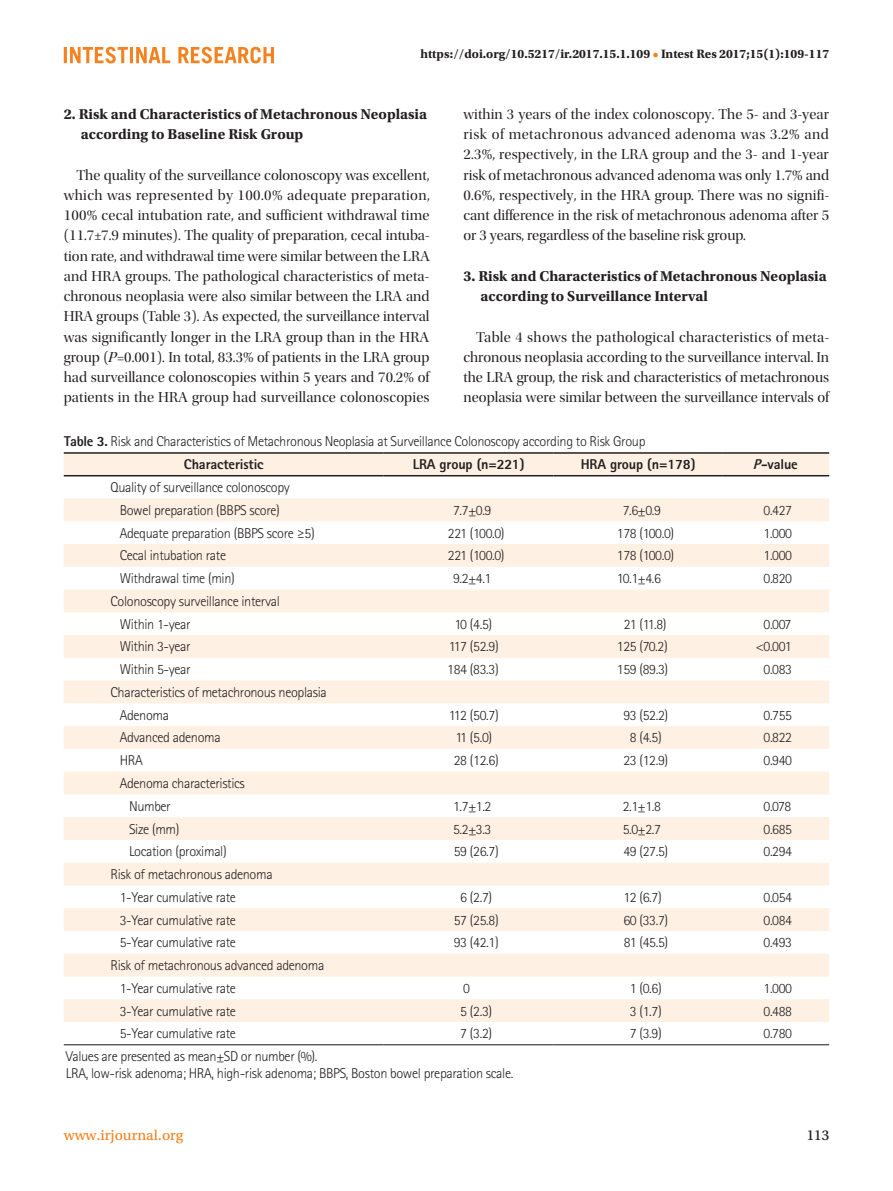
<style>
.page{position:relative;width:893px;height:1191px;background:#fff}
.page>*{position:absolute;margin:0;border:0;box-sizing:border-box;transform-origin:0 0}
.t1{font:15px/20.2px "Utopia Std Disp";color:#231f20;text-align:justify}
.t2{font:700 15px/20.2px "Utopia Std";color:#231f20}
.t3{font:15px "Utopia Std Capt";color:#f58220}
.t4{font:15px "Utopia Std Capt";color:#231f20}
.t5{font:300 14.25px/22.8px "Rotis Sans Serif Std";letter-spacing:-.025em;color:#231f20}
.t6{font:800 14.25px "Rotis Sans Serif Std";letter-spacing:-.01em;color:#231f20}
.t7{font:700 12.75px "Utopia Std";color:#231f20}
.s1{color:#f58220}
.s2{font-weight:800}
.s3{font-style:italic}
</style>
<div class="page">
<svg style="left:64px;top:47px;width:210px;height:16px"></svg>
<svg style="left:64px;top:454px;width:765px;height:568px;fill:#fef0e3"></svg>
<hr style="left:64px;top:452px;width:320px;height:2px;background:#231f20">
<hr style="left:384px;top:452px;width:169px;height:2px;background:#231f20">
<hr style="left:553px;top:452px;width:170px;height:2px;background:#231f20">
<hr style="left:723px;top:452px;width:106px;height:2px;background:#231f20">
<hr style="left:64px;top:475px;width:320px;height:1px;background:#231f20">
<hr style="left:384px;top:475px;width:169px;height:1px;background:#231f20">
<hr style="left:553px;top:475px;width:170px;height:1px;background:#231f20">
<hr style="left:723px;top:475px;width:106px;height:1px;background:#231f20">
<hr style="left:64px;top:1044px;width:320px;height:1px;background:#231f20">
<hr style="left:384px;top:1044px;width:169px;height:1px;background:#231f20">
<hr style="left:553px;top:1044px;width:170px;height:1px;background:#231f20">
<hr style="left:723px;top:1044px;width:106px;height:1px;background:#231f20">
<p class="t7" style="left:421px;top:47px;width:410px">https://doi.org/10.5217/ir.2017.15.1.109 <span class="s1">•</span> Intest Res 2017;15(1):109-117</p>
<p class="t1" style="left:463px;top:104px;width:367px">within 3 years of the index colonoscopy. The 5- and 3-year risk of metachronous advanced adenoma was 3.2% and 2.3%, respectively, in the LRA group and the 3- and 1-year risk of metachronous advanced adenoma was only 1.7% and 0.6%, respectively, in the HRA group. There was no signifi&shy;cant difference in the risk of metachronous adenoma after 5 or 3 years, regardless of the baseline risk group.</p>
<p class="t2" style="left:480px;top:266px;width:348px;text-indent:-17px">3. Risk and Characteristics of Metachronous Neoplasia according to Surveillance Interval</p>
<p class="t1" style="left:463px;top:327px;width:367px;text-indent:13px">Table 4 shows the pathological characteristics of meta&shy;chronous neoplasia according to the surveillance interval. In the LRA group, the risk and characteristics of metachronous neoplasia were similar between the surveillance intervals of</p>
<p class="t5" style="left:184px;top:429px;width:463px;line-height:23.5px;text-indent:-120px"><span class="s2">Table 3.</span> Risk and Characteristics of Metachronous Neoplasia at Surveillance Colonoscopy according to Risk Group<br><span class="s2">Characteristic</span></p>
<p class="t2" style="left:81px;top:104px;width:348px;text-indent:-17px">2. Risk and Characteristics of Metachronous Neoplasia according to Baseline Risk Group</p>
<p class="t1" style="left:64px;top:165px;width:367px;text-indent:13px">The quality of the surveillance colonoscopy was excellent, which was represented by 100.0% adequate preparation, 100% cecal intubation rate, and sufficient withdrawal time (11.7±7.9 minutes). The quality of preparation, cecal intuba&shy;tion rate, and withdrawal time were similar between the LRA and HRA groups. The pathological characteristics of meta&shy;chronous neoplasia were also similar between the LRA and HRA groups (Table 3). As expected, the surveillance interval was significantly longer in the LRA group than in the HRA group (<span class="s3">P</span>=0.001). In total, 83.3% of patients in the LRA group had surveillance colonoscopies within 5 years and 70.2% of patients in the HRA group had surveillance colonoscopies</p>
<p class="t6" style="left:413px;top:455px;width:113px">LRA group (n=221)</p>
<p class="t6" style="left:581px;top:455px;width:116px">HRA group (n=178)</p>
<p class="t6" style="left:753px;top:455px;width:47px"><span class="s3">P</span>-value</p>
<p class="t5" style="left:111px;top:476px;width:181px;text-align:center">Quality of surveillance colonoscopy<br>Bowel preparation (BBPS score)</p>
<p class="t5" style="left:453px;top:498px;width:40px">7.7±0.9</p>
<p class="t5" style="left:623px;top:498px;width:40px">7.6±0.9</p>
<p class="t5" style="left:763px;top:498px;width:30px">0.427</p>
<p class="t5" style="left:120px;top:521px;width:196px">Adequate preparation (BBPS score ≥5)</p>
<p class="t5" style="left:448px;top:521px;width:58px">221 (100.0)</p>
<p class="t5" style="left:617px;top:521px;width:59px">178 (100.0)</p>
<p class="t5" style="left:763px;top:521px;width:30px">1.000</p>
<p class="t5" style="left:120px;top:544px;width:108px">Cecal intubation rate</p>
<p class="t5" style="left:448px;top:544px;width:58px">221 (100.0)</p>
<p class="t5" style="left:617px;top:544px;width:59px">178 (100.0)</p>
<p class="t5" style="left:763px;top:544px;width:30px">1.000</p>
<p class="t5" style="left:120px;top:567px;width:117px">Withdrawal time (min)</p>
<p class="t5" style="left:453px;top:567px;width:40px">9.2±4.1</p>
<p class="t5" style="left:617px;top:567px;width:46px">10.1±4.6</p>
<p class="t5" style="left:763px;top:567px;width:30px">0.820</p>
<p class="t5" style="left:120px;top:589px;width:162px;text-indent:-9px">Colonoscopy surveillance interval<br>Within 1-year</p>
<p class="t5" style="left:454px;top:612px;width:39px">10 (4.5)</p>
<p class="t5" style="left:624px;top:612px;width:44px">21 (11.8)</p>
<p class="t5" style="left:763px;top:612px;width:29px">0.007</p>
<p class="t5" style="left:120px;top:635px;width:72px">Within 3-year</p>
<p class="t5" style="left:449px;top:635px;width:51px">117 (52.9)</p>
<p class="t5" style="left:617px;top:635px;width:52px">125 (70.2)</p>
<p class="t5" style="left:756px;top:635px;width:37px">&lt;0.001</p>
<p class="t5" style="left:120px;top:658px;width:72px">Within 5-year</p>
<p class="t5" style="left:447px;top:658px;width:53px">184 (83.3)</p>
<p class="t5" style="left:617px;top:658px;width:53px">159 (89.3)</p>
<p class="t5" style="left:763px;top:658px;width:30px">0.083</p>
<p class="t5" style="left:120px;top:680px;width:209px;text-indent:-9px">Characteristics of metachronous neoplasia<br>Adenoma</p>
<p class="t5" style="left:449px;top:703px;width:51px">112 (50.7)</p>
<p class="t5" style="left:623px;top:703px;width:46px">93 (52.2)</p>
<p class="t5" style="left:763px;top:703px;width:30px">0.755</p>
<p class="t5" style="left:120px;top:726px;width:102px">Advanced adenoma</p>
<p class="t5" style="left:455px;top:726px;width:38px">11 (5.0)</p>
<p class="t5" style="left:630px;top:726px;width:33px">8 (4.5)</p>
<p class="t5" style="left:763px;top:726px;width:30px">0.822</p>
<p class="t5" style="left:120px;top:749px;width:25px">HRA</p>
<p class="t5" style="left:454px;top:749px;width:46px">28 (12.6)</p>
<p class="t5" style="left:623px;top:749px;width:46px">23 (12.9)</p>
<p class="t5" style="left:763px;top:749px;width:30px">0.940</p>
<p class="t5" style="left:129px;top:771px;width:117px;text-indent:-9px">Adenoma characteristics<br>Number</p>
<p class="t5" style="left:453px;top:794px;width:40px">1.7±1.2</p>
<p class="t5" style="left:623px;top:794px;width:40px">2.1±1.8</p>
<p class="t5" style="left:763px;top:794px;width:29px">0.078</p>
<p class="t5" style="left:129px;top:817px;width:52px">Size (mm)</p>
<p class="t5" style="left:453px;top:817px;width:40px">5.2±3.3</p>
<p class="t5" style="left:623px;top:817px;width:40px">5.0±2.7</p>
<p class="t5" style="left:763px;top:817px;width:30px">0.685</p>
<p class="t5" style="left:129px;top:840px;width:99px">Location (proximal)</p>
<p class="t5" style="left:454px;top:840px;width:46px">59 (26.7)</p>
<p class="t5" style="left:623px;top:840px;width:46px">49 (27.5)</p>
<p class="t5" style="left:763px;top:840px;width:30px">0.294</p>
<p class="t5" style="left:120px;top:863px;width:154px;text-indent:-9px">Risk of metachronous adenoma<br>1-Year cumulative rate</p>
<p class="t5" style="left:460px;top:885px;width:33px">6 (2.7)</p>
<p class="t5" style="left:623px;top:885px;width:40px">12 (6.7)</p>
<p class="t5" style="left:763px;top:885px;width:30px">0.054</p>
<p class="t5" style="left:120px;top:908px;width:118px">3-Year cumulative rate</p>
<p class="t5" style="left:454px;top:908px;width:46px">57 (25.8)</p>
<p class="t5" style="left:623px;top:908px;width:46px">60 (33.7)</p>
<p class="t5" style="left:763px;top:908px;width:30px">0.084</p>
<p class="t5" style="left:120px;top:931px;width:118px">5-Year cumulative rate</p>
<p class="t5" style="left:454px;top:931px;width:46px">93 (42.1)</p>
<p class="t5" style="left:624px;top:931px;width:46px">81 (45.5)</p>
<p class="t5" style="left:763px;top:931px;width:30px">0.493</p>
<p class="t5" style="left:120px;top:954px;width:206px;text-indent:-9px">Risk of metachronous advanced adenoma<br>1-Year cumulative rate</p>
<p class="t5" style="left:463px;top:976px;width:8px">0</p>
<p class="t5" style="left:630px;top:976px;width:33px">1 (0.6)</p>
<p class="t5" style="left:763px;top:976px;width:30px">1.000</p>
<p class="t5" style="left:120px;top:999px;width:118px">3-Year cumulative rate</p>
<p class="t5" style="left:460px;top:999px;width:33px">5 (2.3)</p>
<p class="t5" style="left:630px;top:999px;width:33px">3 (1.7)</p>
<p class="t5" style="left:763px;top:999px;width:30px">0.488</p>
<p class="t5" style="left:120px;top:1022px;width:118px">5-Year cumulative rate</p>
<p class="t5" style="left:460px;top:1022px;width:33px">7 (3.2)</p>
<p class="t5" style="left:630px;top:1022px;width:33px">7 (3.9)</p>
<p class="t5" style="left:763px;top:1022px;width:30px">0.780</p>
<p class="t5" style="left:66px;top:1047px;width:449px;line-height:17.1px">Values are presented as mean±SD or number (%).<br>LRA, low-risk adenoma; HRA, high-risk adenoma; BBPS, Boston bowel preparation scale.</p>
<p class="t3" style="left:64px;top:1126px;width:121px">www.irjournal.org</p>
<p class="t4" style="left:807px;top:1126px;width:24px">113</p>
</div>
